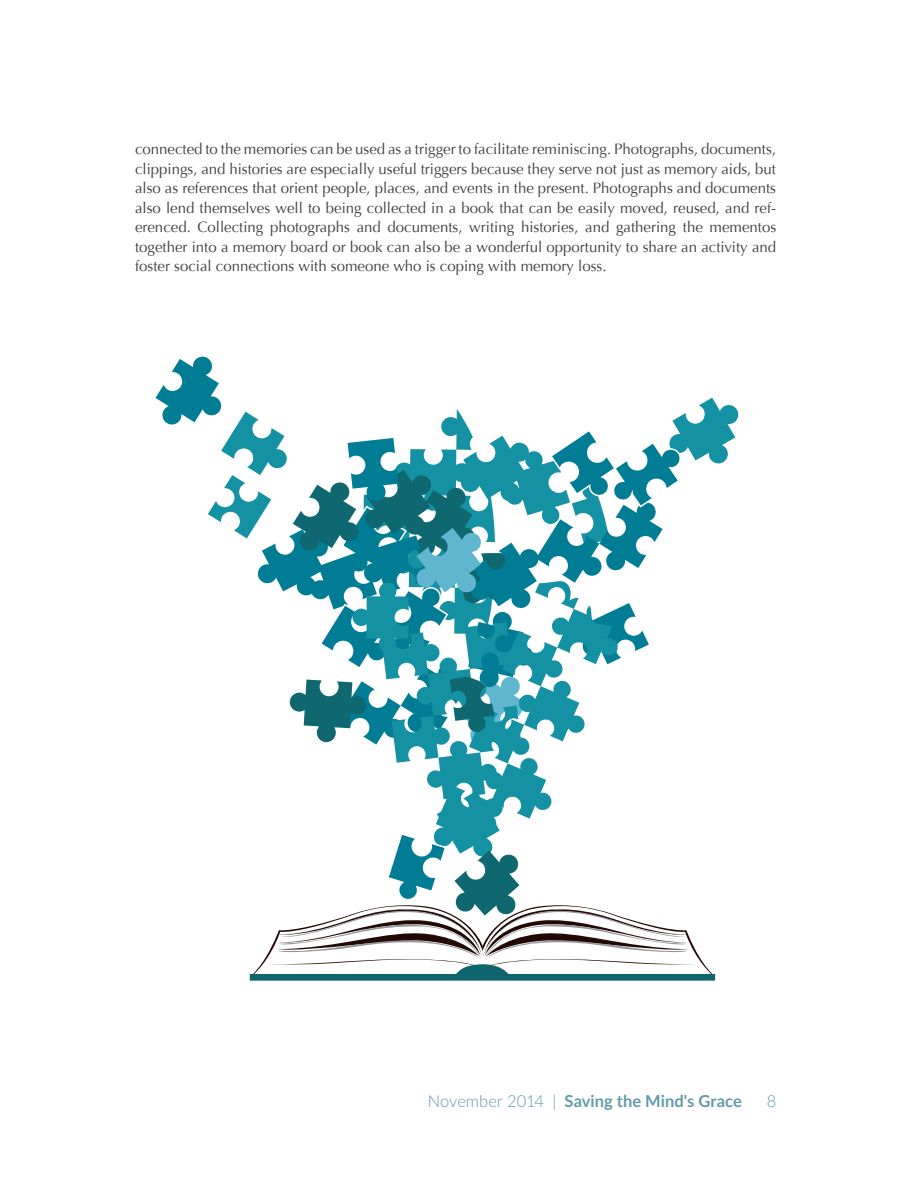
<style>
.page{position:relative;width:918px;height:1188px;background:#fff}
.page>*{position:absolute;margin:0;border:0;box-sizing:border-box;transform-origin:0 0}
.t1{font:700 16.5px "Lato";letter-spacing:.005em;color:#639aad}
.t2{font:300 16.5px "Lato";color:#639aad}
.Body{font:15px/19.5px "Optima";color:#3e3e3f;text-align:justify}
.s1{font-weight:300}
</style>
<div class="page">
<svg style="left:156px;top:356px;width:583px;height:625px"></svg>
<p class="Body" style="left:135px;top:139px;width:643px">connected to the memories can be used as a trigger to facilitate reminiscing. Photographs, documents, clippings, and histories are especially useful triggers because they serve not just as memory aids, but also as references that orient people, places, and events in the present. Photographs and documents also lend themselves well to being collected in a book that can be easily moved, reused, and ref&shy;erenced. Collecting photographs and documents, writing histories, and gathering the mementos together into a memory board or book can also be a wonderful opportunity to share an activity and foster social connections with someone who is coping with memory loss.</p>
<p class="t1" style="left:428px;top:1089px;width:316px"><span class="s1">November 2014 |</span> Saving the Mind's Grace</p>
<p class="t2" style="left:767px;top:1089px;width:11px">8</p>
</div>
